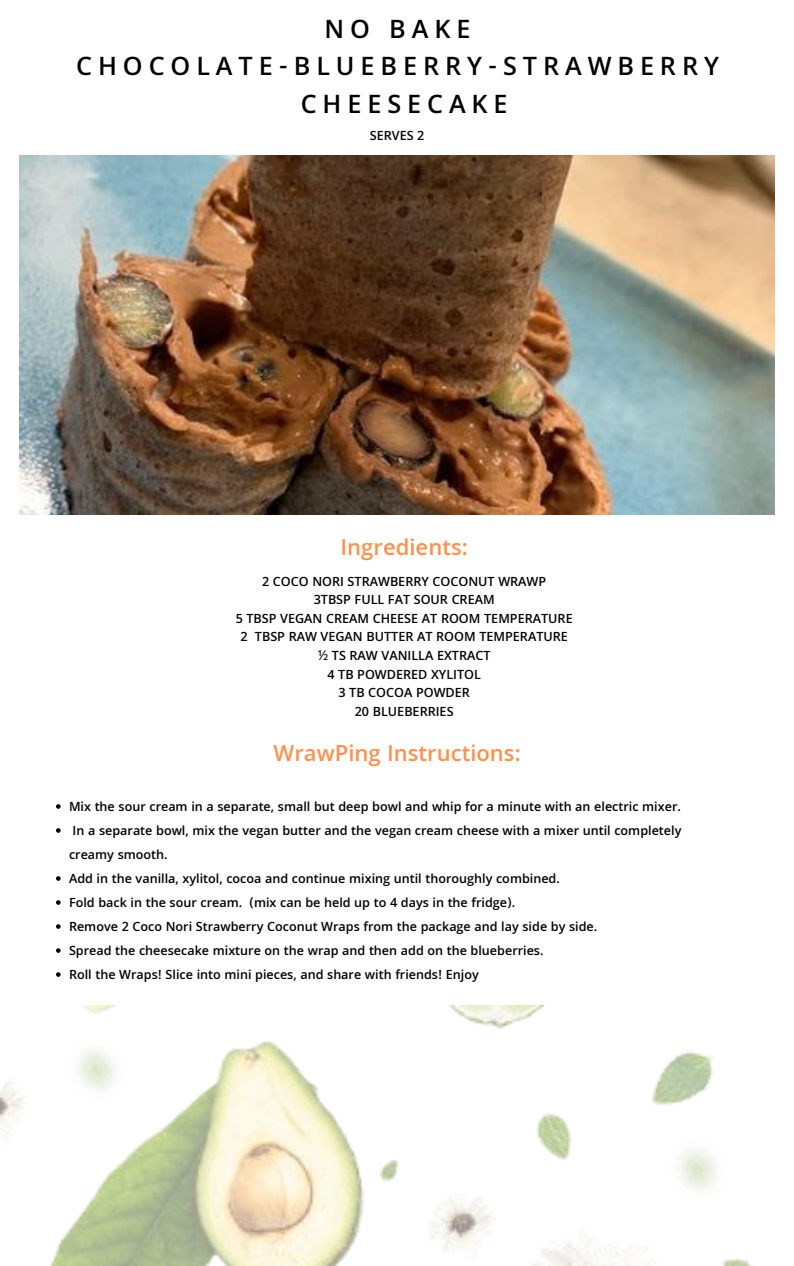
<style>
.page{position:relative;width:794px;height:1266px;background:#fff}
.page>*{position:absolute;margin:0;border:0;box-sizing:border-box;transform-origin:0 0}
.t1{font:600 27px/37.7px "Khula";letter-spacing:.22em;color:#000;text-align:center}
.t2{font:600 23.62px "Khula";color:#ff914d}
.t3{font:600 13.5px/24px "Khula";color:#000}
.s1{font-family:"Noto Sans";font-weight:400}
</style>
<div class="page">
<img style="left:19px;top:156px;width:755px;height:359px">
<svg style="left:56px;top:804px;width:5px;height:5px"></svg>
<svg style="left:56px;top:828px;width:5px;height:5px"></svg>
<svg style="left:56px;top:876px;width:5px;height:5px"></svg>
<svg style="left:56px;top:900px;width:5px;height:5px"></svg>
<svg style="left:56px;top:924px;width:5px;height:5px"></svg>
<svg style="left:56px;top:948px;width:5px;height:5px"></svg>
<svg style="left:56px;top:972px;width:5px;height:5px"></svg>
<img style="left:0;top:1005px;width:752px;height:261px">
<h1 class="t1" style="left:76px;top:9px;width:644px">NO BAKE<br>CHOCOLATE-BLUEBERRY-STRAWBERRY<br>CHEESECAKE</h1>
<p class="t3" style="left:369px;top:123px;width:56px">SERVES 2</p>
<h2 class="t2" style="left:340px;top:533px;width:129px">Ingredients:</h2>
<p class="t3" style="left:235px;top:571px;width:338px;line-height:18.6px;text-align:center">2 COCO NORI STRAWBERRY COCONUT WRAWP<br>3TBSP FULL FAT SOUR CREAM<br>5 TBSP VEGAN CREAM CHEESE AT ROOM TEMPERATURE<br>2 TBSP RAW VEGAN BUTTER AT ROOM TEMPERATURE <span class="s1">½</span> TS RAW VANILLA EXTRACT<br>4 TB POWDERED XYLITOL<br>3 TB COCOA POWDER<br>20 BLUEBERRIES</p>
<h2 class="t2" style="left:273px;top:739px;width:248px">WrawPing Instructions:</h2>
<p class="t3" style="left:69px;top:794px;width:613px">Mix the sour cream in a separate, small but deep bowl and whip for a minute with an electric mixer.<br>In a separate bowl, mix the vegan butter and the vegan cream cheese with a mixer until completely creamy smooth.<br>Add in the vanilla, xylitol, cocoa and continue mixing until thoroughly combined.<br>Fold back in the sour cream. (mix can be held up to 4 days in the fridge).<br>Remove 2 Coco Nori Strawberry Coconut Wraps from the package and lay side by side.<br>Spread the cheesecake mixture on the wrap and then add on the blueberries.<br>Roll the Wraps! Slice into mini pieces, and share with friends! Enjoy</p>
</div>
